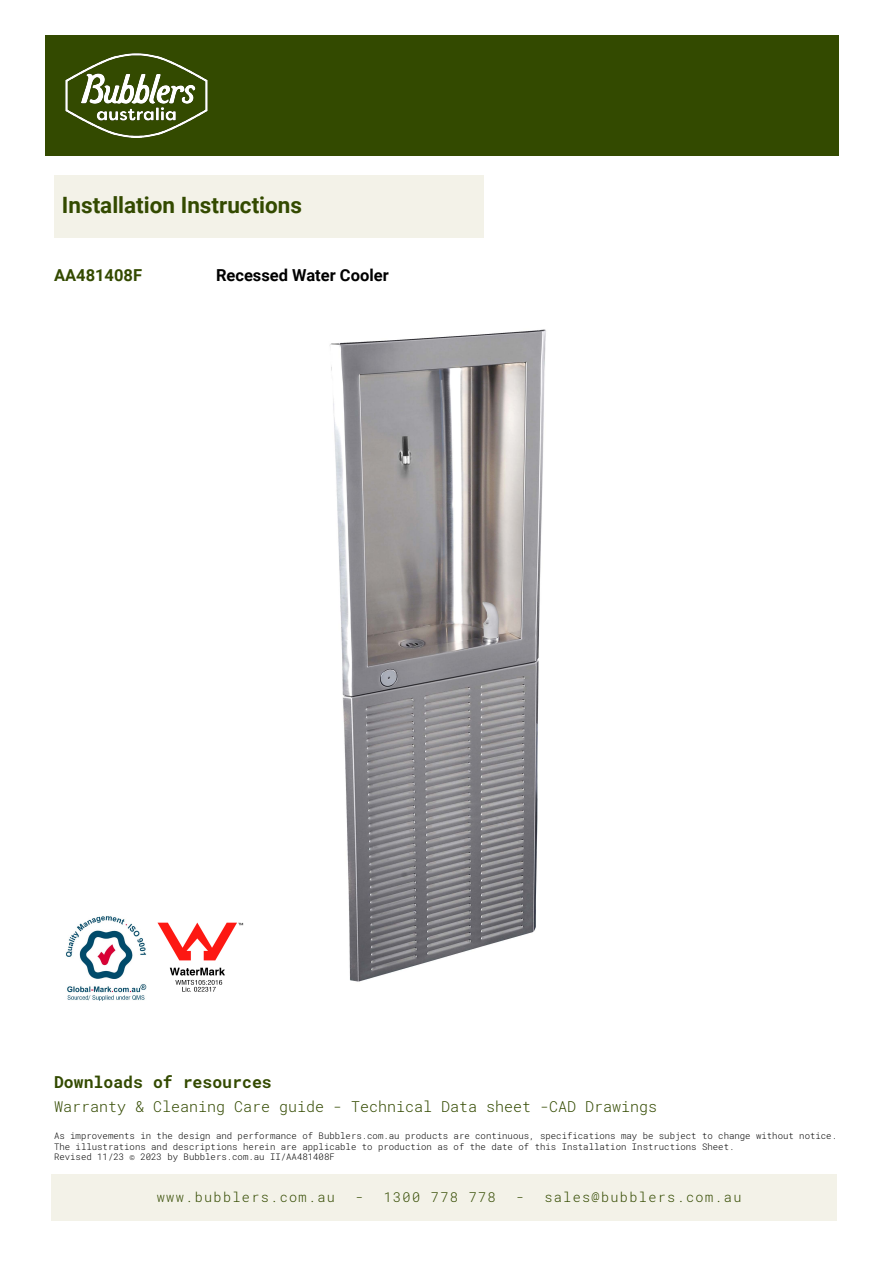
<style>
.page{position:relative;width:893px;height:1263px;background:#fff}
.page>*{position:absolute;margin:0;border:0;box-sizing:border-box;transform-origin:0 0}
.t1{font:700 22.5px "Roboto";color:#334a00}
.t2{font:700 16.5px "Roboto Mono";color:#334a00}
.t3{font:700 16.5px "Roboto";color:#000}
.t4{font:700 16.5px "Roboto";color:#334a00}
.t5{font:300 15px "Roboto Mono";color:#334a00}
.t6{font:300 13.5px "Roboto Mono";letter-spacing:.1em;color:#334a00}
.t7{font:300 9px/10.8px "Roboto Mono";color:#000}
</style>
<div class="page">
<div style="left:45px;top:35px;width:794px;height:121px;background:#334a00"></div>
<img style="left:65px;top:53px;width:143px;height:85px">
<div style="left:52px;top:1174px;width:785px;height:46px;background:#f3f2e8"></div>
<img style="left:66px;top:916px;width:81px;height:84px">
<img style="left:158px;top:922px;width:85px;height:70px">
<div style="left:54px;top:175px;width:430px;height:63px;background:#f3f2e8"></div>
<img style="left:329px;top:329px;width:217px;height:653px">
<h1 class="t1" style="left:62px;top:190px;width:242px">Installation Instructions</h1>
<h2 class="t4" style="left:54px;top:264px;width:90px">AA481408F</h2>
<h2 class="t3" style="left:216px;top:264px;width:174px">Recessed Water Cooler</h2>
<h2 class="t2" style="left:54px;top:1071px;width:219px">Downloads of resources</h2>
<h3 class="t5" style="left:54px;top:1096px;width:605px">Warranty &amp; Cleaning Care guide - Technical Data sheet -CAD Drawings</h3>
<p class="t7" style="left:54px;top:1130px;width:785px">As improvements in the design and performance of Bubblers.com.au products are continuous, specifications may be subject to change without notice.<br>The illustrations and descriptions herein are applicable to production as of the date of this Installation Instructions Sheet.<br>Revised 11/23 © 2023 by Bubblers.com.au II/AA481408F</p>
<h3 class="t6" style="left:157px;top:1188px;width:180px">www.bubblers.com.au</h3>
<h3 class="t6" style="left:355px;top:1188px;width:142px">- 1300 778 778</h3>
<h3 class="t6" style="left:516px;top:1188px;width:227px">- sales@bubblers.com.au</h3>
</div>
